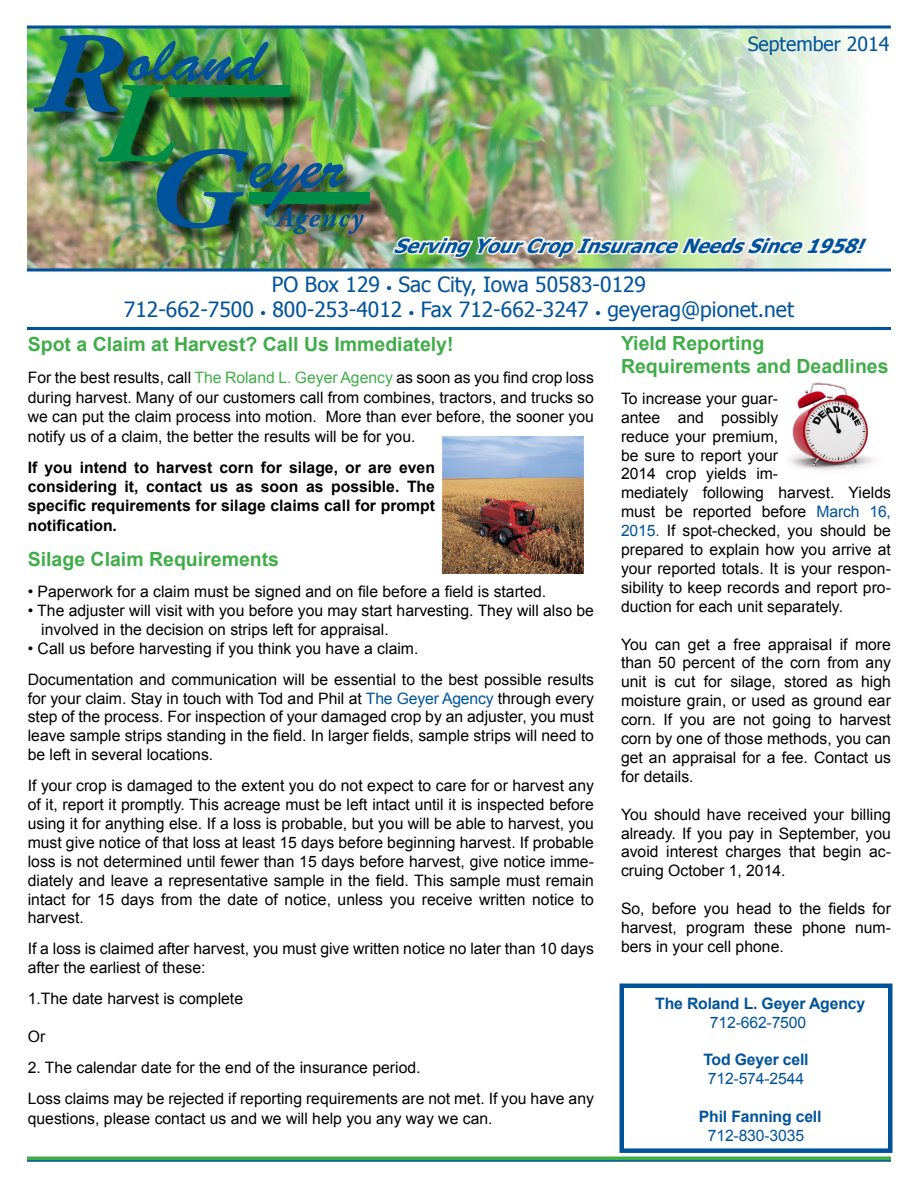
<style>
.page{position:relative;width:918px;height:1188px;background:#fff}
.page>*{position:absolute;margin:0;border:0;box-sizing:border-box;transform-origin:0 0}
.t1{font:21px/25.2px "Tahoma";color:#00539b;text-align:center}
.t2{font:700 19.5px/23.4px "Arial";color:#41ad49}
.t3{font:italic 700 19.5px "Tahoma";color:#00539b}
.t4{font:19.5px "Tahoma";color:#00539b}
.t5{font:15.75px/18.9px "Arial";color:#000;text-align:justify}
.t6{font:700 15.75px/19.2px "Arial";color:#000;text-align:justify}
.t7{font:700 15.75px "Arial";letter-spacing:-.01em;color:#00539b}
.t8{font:15.75px "Arial";letter-spacing:-.01em;color:#00539b}
.s1{font-size:12px}
.s2{color:#41ad49}
.s3{color:#00539b}
</style>
<div class="page">
<img style="left:27px;top:28px;width:864px;height:240px">
<div style="left:36px;top:38px;width:352px;height:214px;background:#000;opacity:.75"></div>
<div style="left:249px;top:192px;width:121px;height:12px;background:#008d48"></div>
<img style="left:34px;top:35px;width:330px;height:199px">
<svg style="left:27px;top:268px;width:864px;height:4px;background:#3475a6"></svg>
<hr style="left:27px;top:26px;width:864px;height:2px;background:#00539b">
<img style="left:390px;top:232px;width:482px;height:28px">
<hr style="left:27px;top:327px;width:864px;height:3px;background:#00539b">
<div style="left:27px;top:1156px;width:864px;height:5px;background:#41ad49"></div>
<hr style="left:27px;top:1160px;width:864px;height:2px;background:#00539b">
<img style="left:789px;top:382px;width:86px;height:89px">
<img style="left:443px;top:437px;width:140px;height:137px">
<div style="left:620px;top:984px;width:272px;height:169px;border:4px solid #00539b"></div>
<p class="t4" style="left:748px;top:31px;width:143px">September 2014</p>
<p class="t3" style="left:393px;top:232px;width:481px">ServingYourCropInsuranceNeedsSince1958!</p>
<h1 class="t1" style="left:124px;top:271px;width:672px">PO Box 129 <span class="s1">•</span> Sac City, Iowa 50583-0129<br>712-662-7500 <span class="s1">•</span> 800-253-4012 <span class="s1">•</span> Fax 712-662-3247 <span class="s1">•</span> geyerag@pionet.net</h1>
<p class="t2" style="left:28px;top:333px;width:427px">Spot a Claim at Harvest? Call Us Immediately!</p>
<p class="t5" style="left:28px;top:368px;width:568px;line-height:19.8px">For the best results, call <span class="s2">The Roland L. Geyer Agency</span> as soon as you find crop loss during harvest. Many of our customers call from combines, tractors, and trucks so we can put the claim process into motion. More than ever before, the sooner you notify us of a claim, the better the results will be for you.</p>
<p class="t6" style="left:28px;top:459px;width:409px">If you intend to harvest corn for silage, or are even considering it, contact us as soon as possible. The specific requirements for silage claims call for prompt notification.</p>
<p class="t2" style="left:28px;top:548px;width:253px">Silage Claim Requirements</p>
<p class="t5" style="left:28px;top:582px;width:520px">• Paperwork for a claim must be signed and on file before a field is started.</p>
<p class="t5" style="left:41px;top:601px;width:554px;text-indent:-13px">• The adjuster will visit with you before you may start harvesting. They will also be involved in the decision on strips left for appraisal.</p>
<p class="t5" style="left:28px;top:633px;width:568px;line-height:30.9px">• Call us before harvesting if you think you have a claim.<br>Documentation and communication will be essential to the best possible results</p>
<p class="t5" style="left:28px;top:689px;width:568px">for your claim. Stay in touch with Tod and Phil at <span class="s3">The Geyer Agency</span> through every step of the process. For inspection of your damaged crop by an adjuster, you must leave sample strips standing in the field. In larger fields, sample strips will need to be left in several locations.</p>
<p class="t5" style="left:28px;top:776px;width:568px">If your crop is damaged to the extent you do not expect to care for or harvest any of it, report it promptly. This acreage must be left intact until it is inspected before using it for anything else. If a loss is probable, but you will be able to harvest, you must give notice of that loss at least 15 days before beginning harvest. If probable loss is not determined until fewer than 15 days before harvest, give notice imme&shy;diately and leave a representative sample in the field. This sample must remain intact for 15 days from the date of notice, unless you receive written notice to harvest.</p>
<p class="t5" style="left:28px;top:940px;width:568px">If a loss is claimed after harvest, you must give written notice no later than 10 days after the earliest of these:</p>
<p class="t5" style="left:28px;top:989px;width:217px">1.The date harvest is complete</p>
<p class="t5" style="left:28px;top:1027px;width:19px">Or</p>
<p class="t5" style="left:28px;top:1052px;width:568px;line-height:30.9px">2. The calendar date for the end of the insurance period.<br>Loss claims may be rejected if reporting requirements are not met. If you have any</p>
<p class="t5" style="left:28px;top:1109px;width:466px">questions, please contact us and we will help you any way we can.</p>
<p class="t2" style="left:621px;top:332px;width:269px">Yield Reporting<br>Requirements and Deadlines</p>
<p class="t5" style="left:621px;top:389px;width:272px;text-align:left">To increase your guar-<br>antee and possibly<br>reduce your premium,<br>be sure to report your<br>2014 crop yields im-<br>mediately following harvest. Yields must be reported before <span class="s3">March 16,<br>2015.</span> If spot-checked, you should be prepared to explain how you arrive at your reported totals. It is your respon&shy;sibility to keep records and report pro&shy;duction for each unit separately.</p>
<p class="t5" style="left:621px;top:635px;width:271px">You can get a free appraisal if more than 50 percent of the corn from any unit is cut for silage, stored as high moisture grain, or used as ground ear corn. If you are not going to harvest corn by one of those methods, you can get an appraisal for a fee. Contact us for details.</p>
<p class="t5" style="left:621px;top:805px;width:271px">You should have received your billing already. If you pay in September, you avoid interest charges that begin ac&shy;cruing October 1, 2014.</p>
<p class="t5" style="left:621px;top:899px;width:271px">So, before you head to the fields for harvest, program these phone num&shy;bers in your cell phone.</p>
<p class="t7" style="left:655px;top:993px;width:211px">The Roland L. Geyer Agency</p>
<p class="t8" style="left:710px;top:1012px;width:98px">712-662-7500</p>
<p class="t7" style="left:703px;top:1049px;width:107px">Tod Geyer cell</p>
<p class="t8" style="left:708px;top:1068px;width:98px">712-574-2544</p>
<p class="t7" style="left:699px;top:1106px;width:124px">Phil Fanning cell</p>
<p class="t8" style="left:708px;top:1125px;width:98px">712-830-3035</p>
</div>
